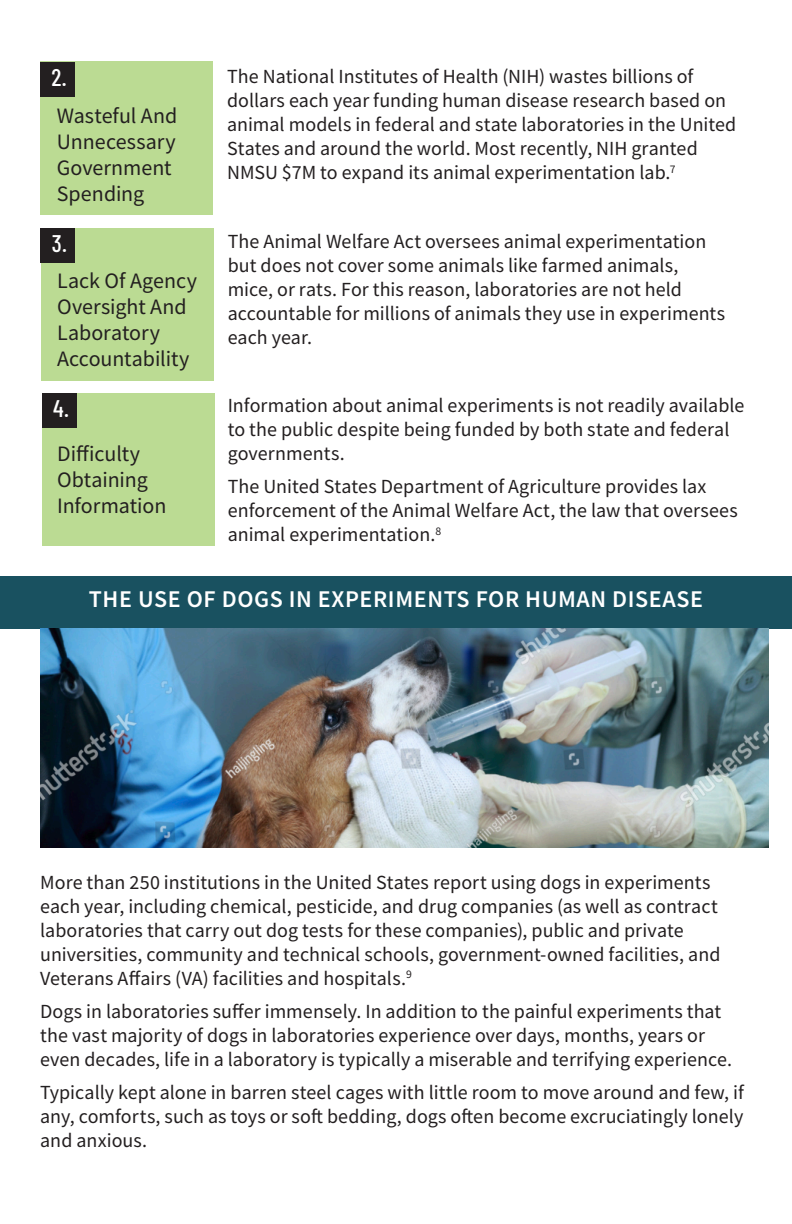
<style>
.page{position:relative;width:792px;height:1224px;background:#fff}
.page>*{position:absolute;margin:0;border:0;box-sizing:border-box;transform-origin:0 0}
.t1{font:600 24px "Source Sans Pro";letter-spacing:.025em;color:#fff}
.t2{font:500 24px "Barlow Condensed";color:#fff}
.t3{font:22px/26px "Source Sans Pro";color:#231f20}
.t4{font:20px/24px "Source Sans Pro";color:#231f20}
</style>
<div class="page">
<div style="left:42px;top:393px;width:173px;height:153px;background:#bbdb93"></div>
<div style="left:42px;top:393px;width:35px;height:35px;background:#231f20"></div>
<div style="left:41px;top:228px;width:173px;height:153px;background:#bbdb93"></div>
<div style="left:41px;top:228px;width:34px;height:35px;background:#231f20"></div>
<div style="left:40px;top:62px;width:173px;height:153px;background:#bbdb93"></div>
<div style="left:40px;top:62px;width:35px;height:35px;background:#231f20"></div>
<div style="left:0;top:576px;width:792px;height:53px;background:#195160"></div>
<img style="left:40px;top:629px;width:729px;height:219px">
<p class="t2" style="left:52px;top:60px;width:17px">2.</p>
<p class="t3" style="left:57px;top:103px;width:122px">Wasteful And<br>Unnecessary<br>Government<br>Spending</p>
<p class="t2" style="left:52px;top:227px;width:17px">3.</p>
<p class="t3" style="left:57px;top:268px;width:141px">Lack Of Agency<br>Oversight And<br>Laboratory<br>Accountability</p>
<p class="t2" style="left:53px;top:392px;width:17px">4.</p>
<p class="t3" style="left:57px;top:441px;width:111px">Difficulty<br>Obtaining<br>Information</p>
<p class="t4" style="left:227px;top:65px;width:511px">The National Institutes of Health (NIH) wastes billions of dollars each year funding human disease research based on animal models in federal and state laboratories in the United States and around the world. Most recently, NIH granted NMSU $7M to expand its animal experimentation lab.<sup>7</sup></p>
<p class="t4" style="left:228px;top:229px;width:499px">The Animal Welfare Act oversees animal experimentation but does not cover some animals like farmed animals, mice, or rats. For this reason, laboratories are not held accountable for millions of animals they use in experiments each year.</p>
<p class="t4" style="left:228px;top:393px;width:518px">Information about animal experiments is not readily available to the public despite being funded by both state and federal governments.</p>
<p class="t4" style="left:228px;top:474px;width:512px">The United States Department of Agriculture provides lax enforcement of the Animal Welfare Act, the law that oversees animal experimentation.<sup>8</sup></p>
<p class="t1" style="left:89px;top:584px;width:616px">THE USE OF DOGS IN EXPERIMENTS FOR HUMAN DISEASE</p>
<p class="t4" style="left:40px;top:870px;width:682px">More than 250 institutions in the United States report using dogs in experiments each year, including chemical, pesticide, and drug companies (as well as contract laboratories that carry out dog tests for these companies), public and private universities, community and technical schools, government-owned facilities, and Veterans Affairs (VA) facilities and hospitals.<sup>9</sup></p>
<p class="t4" style="left:40px;top:999px;width:693px">Dogs in laboratories suffer immensely. In addition to the painful experiments that the vast majority of dogs in laboratories experience over days, months, years or even decades, life in a laboratory is typically a miserable and terrifying experience.</p>
<p class="t4" style="left:40px;top:1080px;width:705px;text-align:justify">Typically kept alone in barren steel cages with little room to move around and few, if any, comforts, such as toys or soft bedding, dogs often become excruciatingly lonely and anxious.</p>
</div>
